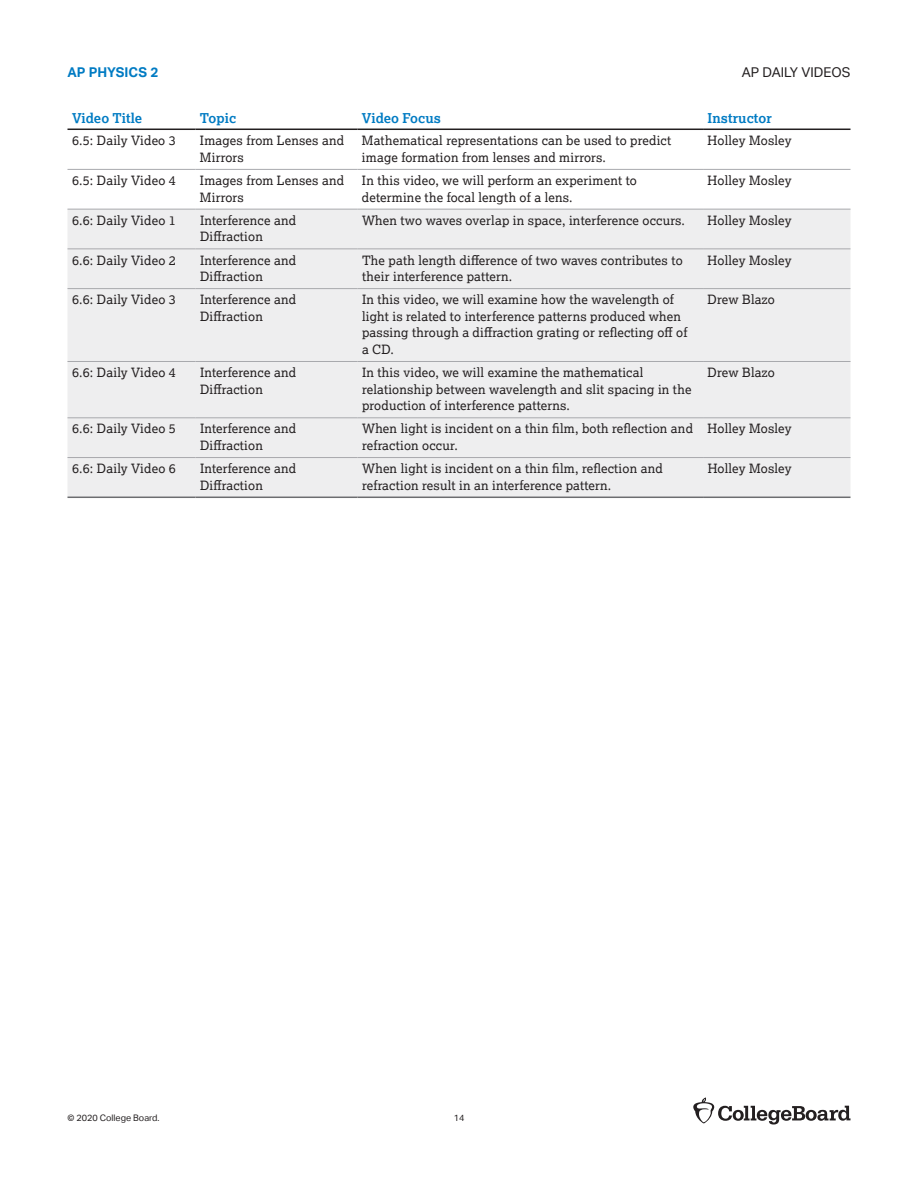
<style>
.page{position:relative;width:918px;height:1188px;background:#fff}
.page>*{position:absolute;margin:0;border:0;box-sizing:border-box;transform-origin:0 0}
.t1{font:700 13.5px "Lexia";letter-spacing:.005em;color:#007bc3}
.t2{font:13.5px "Aktiv Grotesk";color:#231f20}
.t3{font:700 13.5px "Aktiv Grotesk";color:#007bc3}
.t4{font:12.75px/16.5px "Lexia";letter-spacing:.015em;color:#231f20}
.t5{font:9px "Aktiv Grotesk";color:#231f20}
</style>
<div class="page">
<svg style="left:693px;top:1098px;width:157px;height:27px"></svg>
<svg style="left:68px;top:128px;width:782px;height:1px"></svg>
<svg style="left:68px;top:208px;width:782px;height:1px"></svg>
<div style="left:68px;top:210px;width:782px;height:287px;background:#eeeeef"></div>
<hr style="left:68px;top:129px;width:127px;height:1px;background:#231f20">
<hr style="left:195px;top:129px;width:162px;height:1px;background:#231f20">
<hr style="left:357px;top:129px;width:346px;height:1px;background:#231f20">
<hr style="left:703px;top:129px;width:147px;height:1px;background:#231f20">
<hr style="left:68px;top:497px;width:127px;height:1px;background:#6c6d70">
<hr style="left:195px;top:497px;width:162px;height:1px;background:#6c6d70">
<hr style="left:357px;top:497px;width:346px;height:1px;background:#6c6d70">
<hr style="left:703px;top:497px;width:147px;height:1px;background:#6c6d70">
<hr style="left:68px;top:288px;width:127px;height:1px;background:#a8a9ad">
<hr style="left:195px;top:288px;width:162px;height:1px;background:#a8a9ad">
<hr style="left:357px;top:288px;width:346px;height:1px;background:#a8a9ad">
<hr style="left:703px;top:288px;width:147px;height:1px;background:#a8a9ad">
<hr style="left:68px;top:361px;width:127px;height:1px;background:#a8a9ad">
<hr style="left:195px;top:361px;width:162px;height:1px;background:#a8a9ad">
<hr style="left:357px;top:361px;width:346px;height:1px;background:#a8a9ad">
<hr style="left:703px;top:361px;width:147px;height:1px;background:#a8a9ad">
<hr style="left:68px;top:169px;width:127px;height:1px;background:#a8a9ad">
<hr style="left:195px;top:169px;width:162px;height:1px;background:#a8a9ad">
<hr style="left:357px;top:169px;width:346px;height:1px;background:#a8a9ad">
<hr style="left:703px;top:169px;width:147px;height:1px;background:#a8a9ad">
<hr style="left:68px;top:209px;width:127px;height:1px;background:#a8a9ad">
<hr style="left:195px;top:209px;width:162px;height:1px;background:#a8a9ad">
<hr style="left:357px;top:209px;width:346px;height:1px;background:#a8a9ad">
<hr style="left:703px;top:209px;width:147px;height:1px;background:#a8a9ad">
<hr style="left:68px;top:248px;width:127px;height:1px;background:#a8a9ad">
<hr style="left:195px;top:248px;width:162px;height:1px;background:#a8a9ad">
<hr style="left:357px;top:248px;width:346px;height:1px;background:#a8a9ad">
<hr style="left:703px;top:248px;width:147px;height:1px;background:#a8a9ad">
<hr style="left:68px;top:417px;width:127px;height:1px;background:#a8a9ad">
<hr style="left:195px;top:417px;width:162px;height:1px;background:#a8a9ad">
<hr style="left:357px;top:417px;width:346px;height:1px;background:#a8a9ad">
<hr style="left:703px;top:417px;width:147px;height:1px;background:#a8a9ad">
<hr style="left:68px;top:457px;width:127px;height:1px;background:#a8a9ad">
<hr style="left:195px;top:457px;width:162px;height:1px;background:#a8a9ad">
<hr style="left:357px;top:457px;width:346px;height:1px;background:#a8a9ad">
<hr style="left:703px;top:457px;width:147px;height:1px;background:#a8a9ad">
<p class="t3" style="left:68px;top:65px;width:92px">AP PHYSICS 2</p>
<p class="t2" style="left:742px;top:65px;width:110px">AP DAILY VIDEOS</p>
<p class="t1" style="left:72px;top:110px;width:72px">Video Title</p>
<p class="t1" style="left:200px;top:110px;width:38px">Topic</p>
<p class="t1" style="left:362px;top:110px;width:81px">Video Focus</p>
<p class="t1" style="left:708px;top:110px;width:66px">Instructor</p>
<p class="t4" style="left:72px;top:132px;width:105px">6.5: Daily Video 3</p>
<p class="t4" style="left:200px;top:132px;width:146px">Images from Lenses and<br>Mirrors</p>
<p class="t4" style="left:362px;top:132px;width:311px">Mathematical representations can be used to predict image formation from lenses and mirrors.</p>
<p class="t4" style="left:708px;top:132px;width:85px">Holley Mosley</p>
<p class="t4" style="left:72px;top:172px;width:105px">6.5: Daily Video 4</p>
<p class="t4" style="left:200px;top:172px;width:146px">Images from Lenses and<br>Mirrors</p>
<p class="t4" style="left:362px;top:172px;width:276px">In this video, we will perform an experiment to determine the focal length of a lens.</p>
<p class="t4" style="left:708px;top:172px;width:85px">Holley Mosley</p>
<p class="t4" style="left:72px;top:212px;width:105px">6.6: Daily Video 1</p>
<p class="t4" style="left:200px;top:212px;width:98px">Interference and<br>Diffraction</p>
<p class="t4" style="left:362px;top:212px;width:324px">When two waves overlap in space, interference occurs.</p>
<p class="t4" style="left:708px;top:212px;width:85px">Holley Mosley</p>
<p class="t4" style="left:72px;top:251px;width:105px">6.6: Daily Video 2</p>
<p class="t4" style="left:200px;top:251px;width:98px">Interference and<br>Diffraction</p>
<p class="t4" style="left:362px;top:251px;width:322px">The path length difference of two waves contributes to their interference pattern.</p>
<p class="t4" style="left:708px;top:251px;width:85px">Holley Mosley</p>
<p class="t4" style="left:72px;top:291px;width:105px">6.6: Daily Video 3</p>
<p class="t4" style="left:200px;top:291px;width:98px">Interference and<br>Diffraction</p>
<p class="t4" style="left:362px;top:291px;width:327px">In this video, we will examine how the wavelength of light is related to interference patterns produced when passing through a diffraction grating or reflecting off of a CD.</p>
<p class="t4" style="left:708px;top:291px;width:69px">Drew Blazo</p>
<p class="t4" style="left:72px;top:364px;width:105px">6.6: Daily Video 4</p>
<p class="t4" style="left:200px;top:364px;width:98px">Interference and<br>Diffraction</p>
<p class="t4" style="left:362px;top:364px;width:331px">In this video, we will examine the mathematical relationship between wavelength and slit spacing in the production of interference patterns.</p>
<p class="t4" style="left:708px;top:364px;width:69px">Drew Blazo</p>
<p class="t4" style="left:72px;top:420px;width:105px">6.6: Daily Video 5</p>
<p class="t4" style="left:200px;top:420px;width:98px">Interference and<br>Diffraction</p>
<p class="t4" style="left:362px;top:420px;width:332px">When light is incident on a thin film, both reflection and refraction occur.</p>
<p class="t4" style="left:708px;top:420px;width:85px">Holley Mosley</p>
<p class="t4" style="left:72px;top:460px;width:105px">6.6: Daily Video 6</p>
<p class="t4" style="left:200px;top:460px;width:98px">Interference and<br>Diffraction</p>
<p class="t4" style="left:362px;top:460px;width:302px">When light is incident on a thin film, reflection and refraction result in an interference pattern.</p>
<p class="t4" style="left:708px;top:460px;width:85px">Holley Mosley</p>
<p class="t5" style="left:68px;top:1113px;width:94px">© 2020 College Board.</p>
<p class="t5" style="left:454px;top:1113px;width:12px">14</p>
</div>
